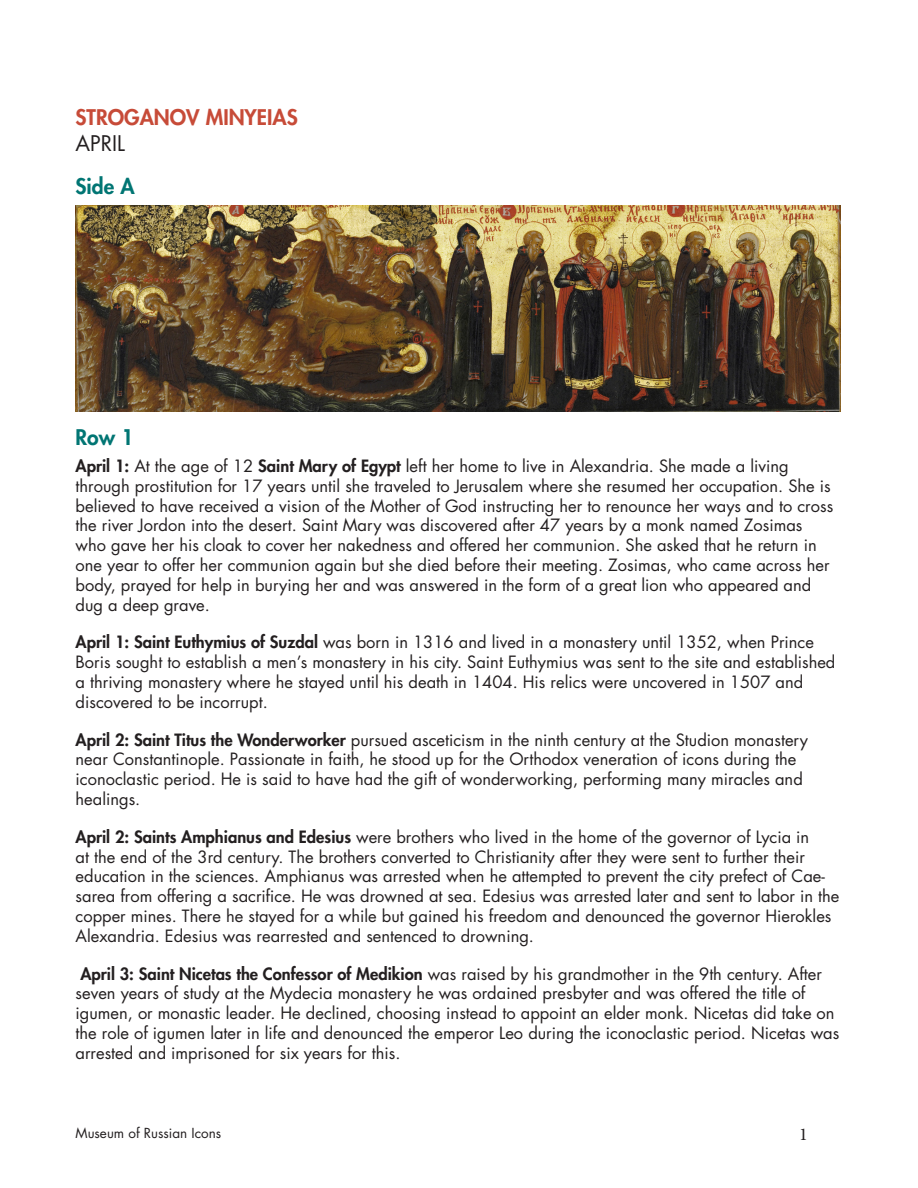
<style>
.page{position:relative;width:918px;height:1188px;background:#fff}
.page>*{position:absolute;margin:0;border:0;box-sizing:border-box;transform-origin:0 0}
.text{font:800 21px/25.2px "Futura Std";color:#c74b38}
.Side{font:800 21px "Futura Std";color:#007573}
.t1{font:18px "Minion Pro";color:#231f20}
.text-2{font:16.5px/19.8px "Futura Std";color:#231f20}
.text-3{font:13.5px "Futura Std";color:#231f20}
.s1{font-weight:400;color:#231f20}
.s2{font-weight:800}
</style>
<div class="page">
<img style="left:76px;top:205px;width:765px;height:207px">
<p class="text" style="left:76px;top:105px;width:224px">STROGANOV MINYEIAS<br><span class="s1">APRIL</span></p>
<p class="Side" style="left:76px;top:173px;width:61px">Side A</p>
<p class="Side" style="left:76px;top:424px;width:59px">Row 1</p>
<p class="text-2" style="left:76px;top:456px;width:759px"><span class="s2">April 1:</span> At the age of 12 <span class="s2">Saint Mary of Egypt</span> left her home to live in Alexandria. She made a living through prostitution for 17 years until she traveled to Jerusalem where she resumed her occupation. She is believed to have received a vision of the Mother of God instructing her to renounce her ways and to cross the river Jordon into the desert. Saint Mary was discovered after 47 years by a monk named Zosimas who gave her his cloak to cover her nakedness and offered her communion. She asked that he return in one year to offer her communion again but she died before their meeting. Zosimas, who came across her body, prayed for help in burying her and was answered in the form of a great lion who appeared and dug a deep grave.</p>
<p class="text-2" style="left:76px;top:633px;width:761px"><span class="s2">April 1: Saint Euthymius of Suzdal</span> was born in 1316 and lived in a monastery until 1352, when Prince Boris sought to establish a men’s monastery in his city. Saint Euthymius was sent to the site and established a thriving monastery where he stayed until his death in 1404. His relics were uncovered in 1507 and discovered to be incorrupt.</p>
<p class="text-2" style="left:76px;top:730px;width:734px"><span class="s2">April 2: Saint Titus the Wonderworker</span> pursued asceticism in the ninth century at the Studion monastery near Constantinople. Passionate in faith, he stood up for the Orthodox veneration of icons during the iconoclastic period. He is said to have had the gift of wonderworking, performing many miracles and healings.</p>
<p class="text-2" style="left:76px;top:827px;width:765px"><span class="s2">April 2: Saints Amphianus and Edesius</span> were brothers who lived in the home of the governor of Lycia in<br>at the end of the 3rd century. The brothers converted to Christianity after they were sent to further their education in the sciences. Amphianus was arrested when he attempted to prevent the city prefect of Cae&shy;sarea from offering a sacrifice. He was drowned at sea. Edesius was arrested later and sent to labor in the copper mines. There he stayed for a while but gained his freedom and denounced the governor Hierokles Alexandria. Edesius was rearrested and sentenced to drowning.</p>
<p class="text-2" style="left:76px;top:964px;width:765px"><span class="s2">April 3: Saint Nicetas the Confessor of Medikion</span> was raised by his grandmother in the 9th century. After seven years of study at the Mydecia monastery he was ordained presbyter and was offered the title of igumen, or monastic leader. He declined, choosing instead to appoint an elder monk. Nicetas did take on the role of igumen later in life and denounced the emperor Leo during the iconoclastic period. Nicetas was arrested and imprisoned for six years for this.</p>
<p class="text-3" style="left:76px;top:1125px;width:147px">Museum of Russian Icons</p>
<p class="t1" style="left:799px;top:1122px;width:10px">1</p>
</div>
